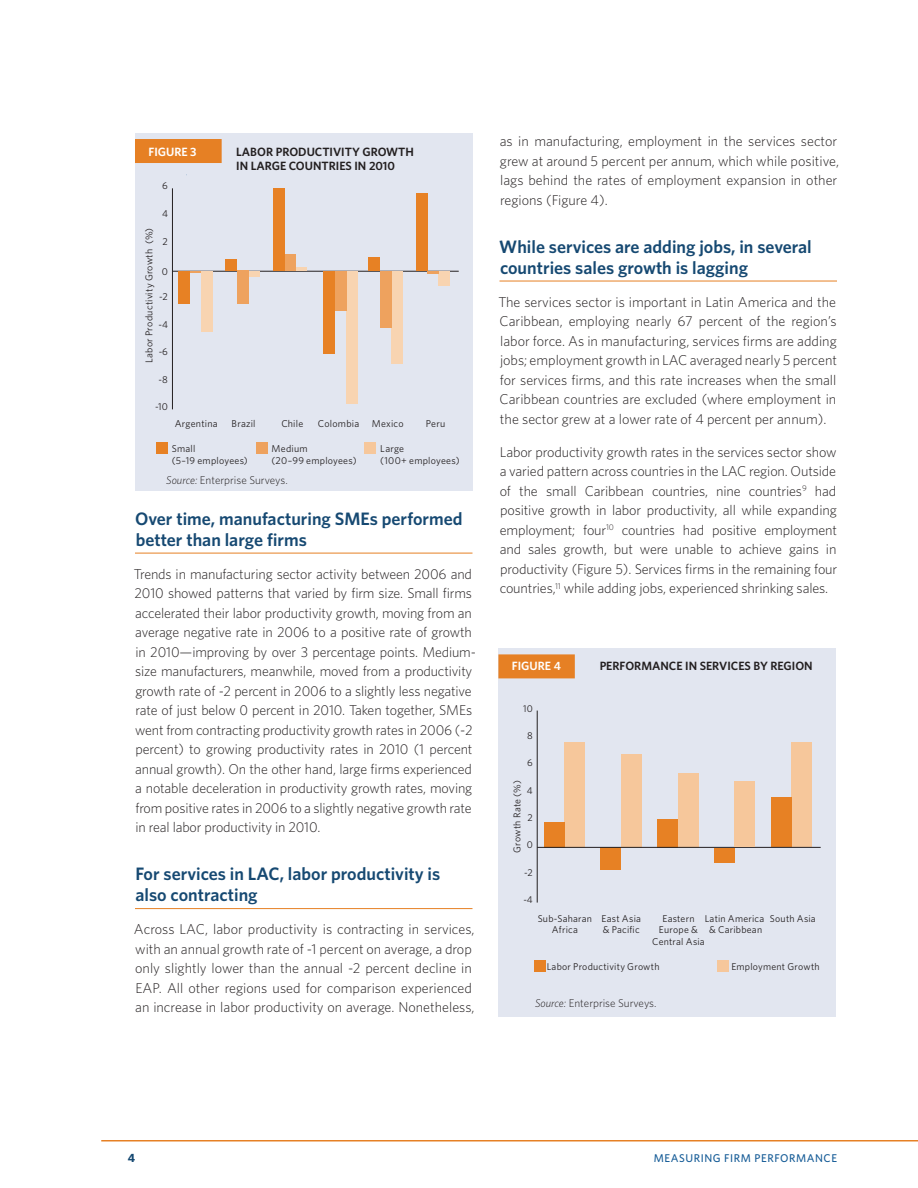
<style>
.page{position:relative;width:918px;height:1188px;background:#fff}
.page>*{position:absolute;margin:0;border:0;box-sizing:border-box;transform-origin:0 0}
.Subhead_1{font:600 18px/21px "Whitney";color:#164972}
.Text{font:300 14.25px/19.5px "Whitney";letter-spacing:-.01em;color:#231f20}
.Fig_Title{font:600 12px/14.4px "Whitney";color:#231f20}
.Fig_Title-2{font:600 12px "Whitney";color:#fff}
.t1{font:700 12px "Whitney";color:#164972}
.Source{font:300 11.25px "Whitney";color:#231f20}
.t2{font:500 11.25px "Whitney";letter-spacing:.05em;color:#165c97}
.t3{font:9.9px/11.9px "Whitney";letter-spacing:.025em;color:#231f20}
.s1{font-style:italic}
</style>
<div class="page">
<hr style="left:101px;top:1140px;width:817px;height:2px;background:#e68024">
<hr style="left:135px;top:553px;width:337px;height:1px;background:#e68024">
<hr style="left:135px;top:908px;width:337px;height:1px;background:#e68024">
<hr style="left:500px;top:281px;width:337px;height:1px;background:#e68024">
<div style="left:135px;top:133px;width:337px;height:357px;background:#e2e6f0"></div>
<hr style="left:172px;top:271px;width:287px;height:1px;background:#231f20">
<hr style="left:172px;top:188px;width:1px;height:221px;background:#231f20">
<div style="left:201px;top:271px;width:12px;height:60px;background:#f8d4b1"></div>
<div style="left:249px;top:271px;width:11px;height:6px;background:#f8d4b1"></div>
<svg style="left:296px;top:268px;width:11px;height:3px"></svg>
<div style="left:346px;top:271px;width:12px;height:133px;background:#f8d4b1"></div>
<div style="left:391px;top:271px;width:12px;height:93px;background:#f8d4b1"></div>
<div style="left:439px;top:271px;width:11px;height:15px;background:#f8d4b1"></div>
<svg style="left:190px;top:271px;width:11px;height:2px"></svg>
<div style="left:237px;top:271px;width:12px;height:33px;background:#eea25e"></div>
<div style="left:284px;top:255px;width:12px;height:16px;background:#eea25e"></div>
<div style="left:335px;top:271px;width:11px;height:40px;background:#eea25e"></div>
<div style="left:380px;top:271px;width:11px;height:57px;background:#eea25e"></div>
<svg style="left:428px;top:271px;width:11px;height:2px"></svg>
<div style="left:178px;top:271px;width:11px;height:33px;background:#e78124"></div>
<div style="left:226px;top:260px;width:11px;height:11px;background:#e78124"></div>
<div style="left:273px;top:188px;width:12px;height:83px;background:#e78124"></div>
<div style="left:323px;top:271px;width:12px;height:83px;background:#e78124"></div>
<div style="left:369px;top:257px;width:11px;height:14px;background:#e78124"></div>
<div style="left:416px;top:193px;width:12px;height:78px;background:#e78124"></div>
<div style="left:156px;top:442px;width:11px;height:11px;background:#e78124"></div>
<div style="left:256px;top:442px;width:11px;height:11px;background:#eea25e"></div>
<div style="left:365px;top:442px;width:11px;height:11px;background:#f6c79b"></div>
<div style="left:135px;top:139px;width:87px;height:24px;background:#e68024"></div>
<div style="left:498px;top:648px;width:338px;height:368px;background:#e2e6f0"></div>
<div style="left:791px;top:743px;width:21px;height:104px;background:#f6c79b"></div>
<div style="left:771px;top:798px;width:20px;height:49px;background:#e78124"></div>
<div style="left:714px;top:848px;width:21px;height:14px;background:#e78124"></div>
<div style="left:678px;top:773px;width:20px;height:74px;background:#f6c79b"></div>
<div style="left:657px;top:819px;width:21px;height:28px;background:#e78124"></div>
<div style="left:621px;top:754px;width:21px;height:94px;background:#f6c79b"></div>
<div style="left:601px;top:847px;width:20px;height:23px;background:#e78124"></div>
<div style="left:564px;top:743px;width:21px;height:105px;background:#f6c79b"></div>
<div style="left:544px;top:822px;width:20px;height:26px;background:#e78124"></div>
<hr style="left:537px;top:847px;width:284px;height:1px;background:#231f20">
<hr style="left:537px;top:711px;width:1px;height:192px;background:#231f20">
<div style="left:735px;top:782px;width:20px;height:65px;background:#f6c79b"></div>
<div style="left:534px;top:960px;width:11px;height:11px;background:#e78124"></div>
<div style="left:718px;top:960px;width:11px;height:11px;background:#f6c79b"></div>
<div style="left:498px;top:654px;width:77px;height:24px;background:#e68024"></div>
<p class="Fig_Title-2" style="left:148px;top:144px;width:50px">FIGURE 3</p>
<p class="Fig_Title" style="left:236px;top:144px;width:179px">LABOR PRODUCTIVITY GROWTH<br>IN LARGE COUNTRIES IN 2010</p>
<p class="t3" style="left:162px;top:180px;width:7px">6</p>
<p class="t3" style="left:162px;top:207px;width:7px">4</p>
<p class="t3" style="left:143px;top:363px;width:136px;rotate:-90deg">Labor Productivity Growth (%)</p>
<p class="t3" style="left:163px;top:235px;width:7px">2</p>
<p class="t3" style="left:162px;top:265px;width:8px">0</p>
<p class="t3" style="left:159px;top:290px;width:10px">-2</p>
<p class="t3" style="left:158px;top:318px;width:11px">-4</p>
<p class="t3" style="left:159px;top:346px;width:11px">-6</p>
<p class="t3" style="left:159px;top:373px;width:11px">-8</p>
<p class="t3" style="left:155px;top:401px;width:14px">-10</p>
<p class="t3" style="left:175px;top:417px;width:44px">Argentina</p>
<p class="t3" style="left:232px;top:417px;width:25px">Brazil</p>
<p class="t3" style="left:281px;top:417px;width:23px">Chile</p>
<p class="t3" style="left:318px;top:417px;width:43px">Colombia</p>
<p class="t3" style="left:372px;top:417px;width:33px">Mexico</p>
<p class="t3" style="left:426px;top:417px;width:21px">Peru</p>
<p class="t3" style="left:172px;top:442px;width:78px">Small<br>(5–19 employees)</p>
<p class="t3" style="left:272px;top:442px;width:87px">Medium<br>(20–99 employees)</p>
<p class="t3" style="left:380px;top:442px;width:81px">Large<br>(100+ employees)</p>
<p class="Source" style="left:166px;top:472px;width:123px"><span class="s1">Source:</span> Enterprise Surveys.</p>
<p class="Subhead_1" style="left:135px;top:508px;width:329px">Over time, manufacturing SMEs performed better than large firms</p>
<p class="Text" style="left:134px;top:564px;width:344px">Trends in manufacturing sector activity between 2006 and 2010 showed patterns that varied by firm size. Small firms accelerated their labor productivity growth, moving from an average negative rate in 2006 to a positive rate of growth in 2010—improving by over 3 percentage points. Medium&shy;size manufacturers, meanwhile, moved from a productivity growth rate of -2 percent in 2006 to a slightly less negative rate of just below 0 percent in 2010. Taken together, SMEs went from contracting productivity growth rates in 2006 (-2 percent) to growing productivity rates in 2010 (1 percent annual growth). On the other hand, large firms experienced a notable deceleration in productivity growth rates, moving from positive rates in 2006 to a slightly negative growth rate in real labor productivity in 2010.</p>
<p class="Subhead_1" style="left:135px;top:863px;width:306px">For services in LAC, labor productivity is also contracting</p>
<p class="Text" style="left:134px;top:919px;width:342px">Across LAC, labor productivity is contracting in services, with an annual growth rate of -1 percent on average, a drop only slightly lower than the annual -2 percent decline in EAP. All other regions used for comparison experienced an increase in labor productivity on average. Nonetheless,</p>
<p class="Text" style="left:500px;top:131px;width:341px">as in manufacturing, employment in the services sector grew at around 5 percent per annum, which while positive, lags behind the rates of employment expansion in other regions (Figure 4).</p>
<p class="Subhead_1" style="left:499px;top:236px;width:314px">While services are adding jobs, in several countries sales growth is lagging</p>
<p class="Text" style="left:498px;top:292px;width:340px;text-align:justify">The services sector is important in Latin America and the Caribbean, employing nearly 67 percent of the region’s labor force. As in manufacturing, services firms are adding jobs; employment growth in LAC averaged nearly 5 percent for services firms, and this rate increases when the small Caribbean countries are excluded (where employment in the sector grew at a lower rate of 4 percent per annum).</p>
<p class="Text" style="left:500px;top:442px;width:339px;text-align:justify">Labor productivity growth rates in the services sector show a varied pattern across countries in the LAC region. Outside of the small Caribbean countries, nine countries<sup>9</sup> had positive growth in labor productivity, all while expanding employment; four<sup>10</sup> countries had positive employment and sales growth, but were unable to achieve gains in productivity (Figure 5). Services firms in the remaining four countries,<sup>11</sup> while adding jobs, experienced shrinking sales.</p>
<p class="Fig_Title-2" style="left:512px;top:658px;width:50px">FIGURE 4</p>
<p class="Fig_Title" style="left:600px;top:658px;width:215px">PERFORMANCE IN SERVICES BY REGION</p>
<p class="t3" style="left:523px;top:702px;width:11px">10</p>
<p class="t3" style="left:527px;top:729px;width:7px">8</p>
<p class="t3" style="left:527px;top:757px;width:7px">6</p>
<p class="t3" style="left:511px;top:853px;width:74px;rotate:-90deg">Growth Rate (%)</p>
<p class="t3" style="left:527px;top:784px;width:7px">4</p>
<p class="t3" style="left:528px;top:812px;width:7px">2</p>
<p class="t3" style="left:527px;top:839px;width:8px">0</p>
<p class="t3" style="left:524px;top:866px;width:10px">-2</p>
<p class="t3" style="left:523px;top:894px;width:11px">-4</p>
<p class="t3" style="left:538px;top:912px;width:56px;text-align:center">Sub-Saharan<br>Africa</p>
<p class="t3" style="left:652px;top:912px;width:54px;text-align:center">Eastern<br>Europe &amp;<br>Central Asia</p>
<p class="t3" style="left:705px;top:912px;width:61px;text-align:center">Latin America &amp; Caribbean</p>
<p class="t3" style="left:602px;top:912px;width:41px">East Asia</p>
<p class="t3" style="left:770px;top:912px;width:47px">South Asia</p>
<p class="t3" style="left:603px;top:924px;width:38px">&amp; Pacific</p>
<p class="t3" style="left:547px;top:960px;width:114px">Labor Productivity Growth</p>
<p class="t3" style="left:731px;top:960px;width:90px">Employment Growth</p>
<p class="Source" style="left:535px;top:996px;width:123px"><span class="s1">Source:</span> Enterprise Surveys.</p>
<p class="t1" style="left:128px;top:1150px;width:9px">4</p>
<p class="t2" style="left:654px;top:1151px;width:185px">MEASURING FIRM PERFORMANCE</p>
</div>
